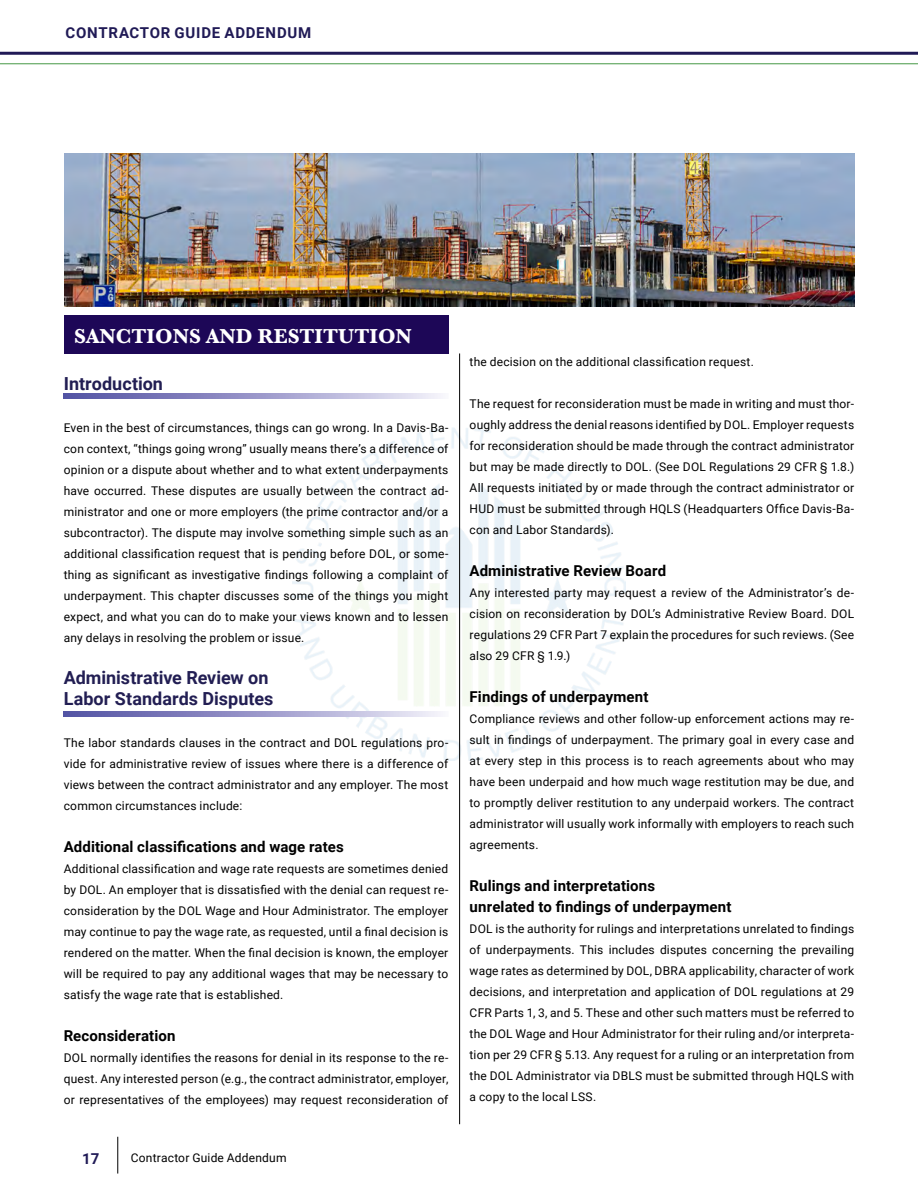
<style>
.page{position:relative;width:918px;height:1188px;background:#fff}
.page>*{position:absolute;margin:0;border:0;box-sizing:border-box;transform-origin:0 0}
.t1{font:700 21px "Baskerville";color:#fff}
.t2{font:700 18px/21px "Roboto";color:#221e53}
.t3{font:700 15px/21px "Roboto";letter-spacing:.01em;color:#000}
.t4{font:700 15px "Roboto";letter-spacing:.045em;color:#201a56}
.t5{font:12px/21px "Roboto";letter-spacing:.015em;color:#000;text-align:justify}
</style>
<div class="page">
<hr style="left:0;top:63px;width:918px;height:1px;background:#469845">
<hr style="left:0;top:52px;width:918px;height:3px;background:#201a56">
<hr style="left:118px;top:1137px;width:1px;height:37px;background:#000">
<img style="left:293px;top:428px;width:332px;height:332px">
<svg style="left:64px;top:712px;width:384px;height:4px;background:#9e9ccc"></svg>
<svg style="left:64px;top:394px;width:377px;height:4px;background:#9c9acb"></svg>
<hr style="left:459px;top:353px;width:1px;height:771px;background:#000">
<img style="left:65px;top:153px;width:789px;height:153px">
<div style="left:64px;top:315px;width:384px;height:38px;background:#1d0757"></div>
<p class="t4" style="left:66px;top:23px;width:247px">CONTRACTOR GUIDE ADDENDUM</p>
<h2 class="t1" style="left:74px;top:322px;width:339px">SANCTIONS AND RESTITUTION</h2>
<h3 class="t2" style="left:64px;top:373px;width:101px">Introduction</h3>
<p class="t5" style="left:64px;top:417px;width:386px">Even in the best of circumstances, things can go wrong. In a Davis-Ba&shy;con context, “things going wrong” usually means there’s a difference of opinion or a dispute about whether and to what extent underpayments have occurred. These disputes are usually between the contract ad&shy;ministrator and one or more employers (the prime contractor and/or a subcontractor). The dispute may involve something simple such as an additional classification request that is pending before DOL, or some&shy;thing as significant as investigative findings following a complaint of underpayment. This chapter discusses some of the things you might expect, and what you can do to make your views known and to lessen any delays in resolving the problem or issue.</p>
<h3 class="t2" style="left:64px;top:667px;width:211px">Administrative Review on<br>Labor Standards Disputes</h3>
<p class="t5" style="left:64px;top:732px;width:386px">The labor standards clauses in the contract and DOL regulations pro&shy;vide for administrative review of issues where there is a difference of views between the contract administrator and any employer. The most common circumstances include:</p>
<h4 class="t3" style="left:64px;top:836px;width:282px">Additional classifications and wage rates</h4>
<p class="t5" style="left:64px;top:858px;width:386px">Additional classification and wage rate requests are sometimes denied by DOL. An employer that is dissatisfied with the denial can request re&shy;consideration by the DOL Wage and Hour Administrator. The employer may continue to pay the wage rate, as requested, until a final decision is rendered on the matter. When the final decision is known, the employer will be required to pay any additional wages that may be necessary to satisfy the wage rate that is established.</p>
<h4 class="t3" style="left:64px;top:1025px;width:113px">Reconsideration</h4>
<p class="t5" style="left:64px;top:1047px;width:386px">DOL normally identifies the reasons for denial in its response to the re&shy;quest. Any interested person (e.g., the contract administrator, employer, or representatives of the employees) may request reconsideration of</p>
<p class="t4" style="left:82px;top:1148px;width:19px">17</p>
<p class="t5" style="left:131px;top:1147px;width:157px">Contractor Guide Addendum</p>
<p class="t5" style="left:470px;top:351px;width:286px">the decision on the additional classification request.</p>
<p class="t5" style="left:470px;top:393px;width:386px">The request for reconsideration must be made in writing and must thor&shy;oughly address the denial reasons identified by DOL. Employer requests for reconsideration should be made through the contract administrator but may be made directly to DOL. (See DOL Regulations 29 CFR § 1.8.)<br>All requests initiated by or made through the contract administrator or HUD must be submitted through HQLS (Headquarters Office Davis-Ba&shy;con and Labor Standards).</p>
<h4 class="t3" style="left:470px;top:560px;width:198px">Administrative Review Board</h4>
<p class="t5" style="left:470px;top:582px;width:386px">Any interested party may request a review of the Administrator’s de&shy;cision on reconsideration by DOL’s Administrative Review Board. DOL regulations 29 CFR Part 7 explain the procedures for such reviews. (See also 29 CFR § 1.9.)</p>
<h4 class="t3" style="left:470px;top:686px;width:180px">Findings of underpayment</h4>
<p class="t5" style="left:470px;top:708px;width:386px">Compliance reviews and other follow-up enforcement actions may re&shy;sult in findings of underpayment. The primary goal in every case and at every step in this process is to reach agreements about who may have been underpaid and how much wage restitution may be due, and to promptly deliver restitution to any underpaid workers. The contract administrator will usually work informally with employers to reach such agreements.</p>
<h4 class="t3" style="left:470px;top:875px;width:263px">Rulings and interpretations<br>unrelated to findings of underpayment</h4>
<p class="t5" style="left:470px;top:918px;width:386px">DOL is the authority for rulings and interpretations unrelated to findings of underpayments. This includes disputes concerning the prevailing wage rates as determined by DOL, DBRA applicability, character of work decisions, and interpretation and application of DOL regulations at 29<br>CFR Parts 1, 3, and 5. These and other such matters must be referred to the DOL Wage and Hour Administrator for their ruling and/or interpreta&shy;tion per 29 CFR § 5.13. Any request for a ruling or an interpretation from the DOL Administrator via DBLS must be submitted through HQLS with a copy to the local LSS.</p>
</div>
